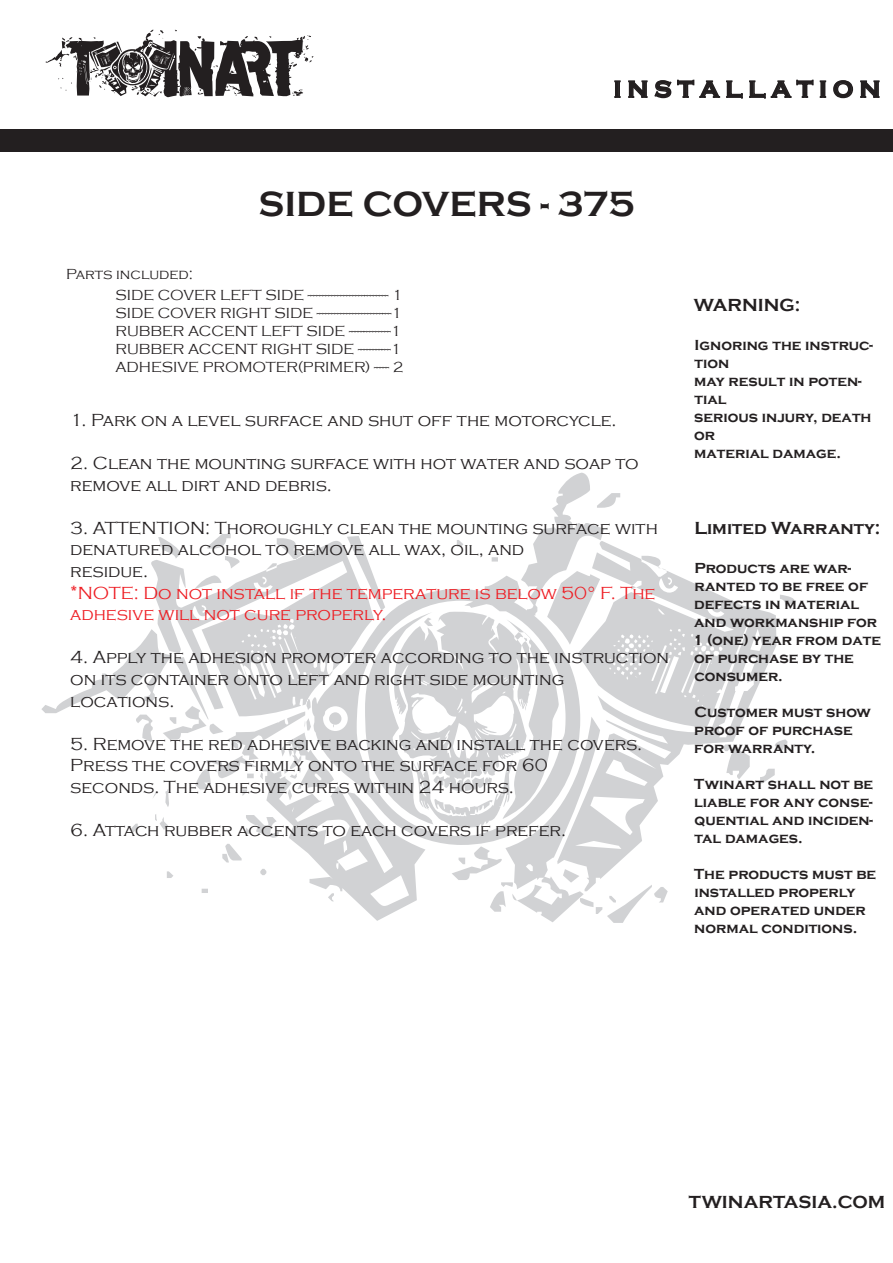
<style>
.page{position:relative;width:893px;height:1263px;background:#fff}
.page>*{position:absolute;margin:0;border:0;box-sizing:border-box;transform-origin:0 0}
.t1{font:700 36px "Copperplate Gothic";color:#231f20}
.t2{font:700 24px "Copperplate Gothic";color:#231f20}
.t3{font:300 18px/21.6px "Copperplate Gothic";color:#231f20}
.t4{font:300 18px/21.6px "Copperplate Gothic";color:#ee1d23}
.t5{font:700 18px "Copperplate Gothic";color:#231f20}
.t6{font:700 15px/18px "Copperplate Gothic";color:#231f20}
.t7{font:300 15px/18px "Copperplate Gothic";color:#231f20}
</style>
<div class="page">
<svg style="left:45px;top:30px;width:268px;height:67px"></svg>
<div style="left:0;top:129px;width:893px;height:23px;background:#231f20"></div>
<svg style="left:614px;top:79px;width:266px;height:20px"></svg>
<svg style="left:41px;top:473px;width:754px;height:450px"></svg>
<h2 class="t2" style="left:614px;top:76px;width:268px">I N S T A L L A T I O N</h2>
<h1 class="t1" style="left:259px;top:184px;width:377px">SIDE COVERS - 375</h1>
<p class="t7" style="left:116px;top:264px;width:289px;line-height:21px;text-indent:-50px">Parts included:<br>SIDE COVER LEFT SIDE --------------------------- 1</p>
<p class="t7" style="left:116px;top:304px;width:290px">SIDE COVER RIGHT SIDE -------------------------1<br>RUBBER ACCENT LEFT SIDE --------------1<br>RUBBER ACCENT RIGHT SIDE -----------1<br>ADHESIVE PROMOTER(PRIMER) ----- 2</p>
<p class="t3" style="left:70px;top:409px;width:548px">1. Park on a level surface and shut off the motorcycle.</p>
<p class="t3" style="left:70px;top:453px;width:570px">2. Clean the mounting surface with hot water and soap to remove all dirt and debris.</p>
<p class="t3" style="left:70px;top:517px;width:589px">3. ATTENTION: Thoroughly clean the mounting surface with denatured alcohol to remove all wax, oil, and<br>residue.</p>
<p class="t4" style="left:70px;top:582px;width:587px">*NOTE: Do not install if the temperature is below 50° F. The adhesive will not cure properly.</p>
<p class="t3" style="left:70px;top:647px;width:600px">4. Apply the adhesion promoter according to the instruction on its container onto left and right side mounting locations.</p>
<p class="t3" style="left:70px;top:733px;width:573px">5. Remove the red adhesive backing and install the covers.<br>Press the covers firmly onto the surface for 60<br>seconds. The adhesive cures within 24 hours.</p>
<p class="t3" style="left:70px;top:820px;width:497px">6. Attach rubber accents to each covers if prefer.</p>
<p class="t5" style="left:694px;top:295px;width:108px">WARNING:</p>
<p class="t6" style="left:694px;top:336px;width:180px">Ignoring the instruc&shy;tion<br>may result in poten&shy;tial<br>serious injury, death or<br>material damage.</p>
<p class="t5" style="left:694px;top:518px;width:188px">Limited Warranty:</p>
<p class="t6" style="left:693px;top:560px;width:190px">Products are war&shy;ranted to be free of defects in material and workmanship for<br>1 (one) year from date of purchase by the consumer.</p>
<p class="t6" style="left:694px;top:704px;width:178px">Customer must show proof of purchase for warranty.</p>
<p class="t6" style="left:694px;top:776px;width:181px;text-align:justify">Twinart shall not be liable for any conse&shy;quential and inciden&shy;tal damages.</p>
<p class="t6" style="left:694px;top:866px;width:183px">The products must be installed properly and operated under normal conditions.</p>
<p class="t5" style="left:689px;top:1192px;width:198px">TWINARTASIA.COM</p>
</div>
